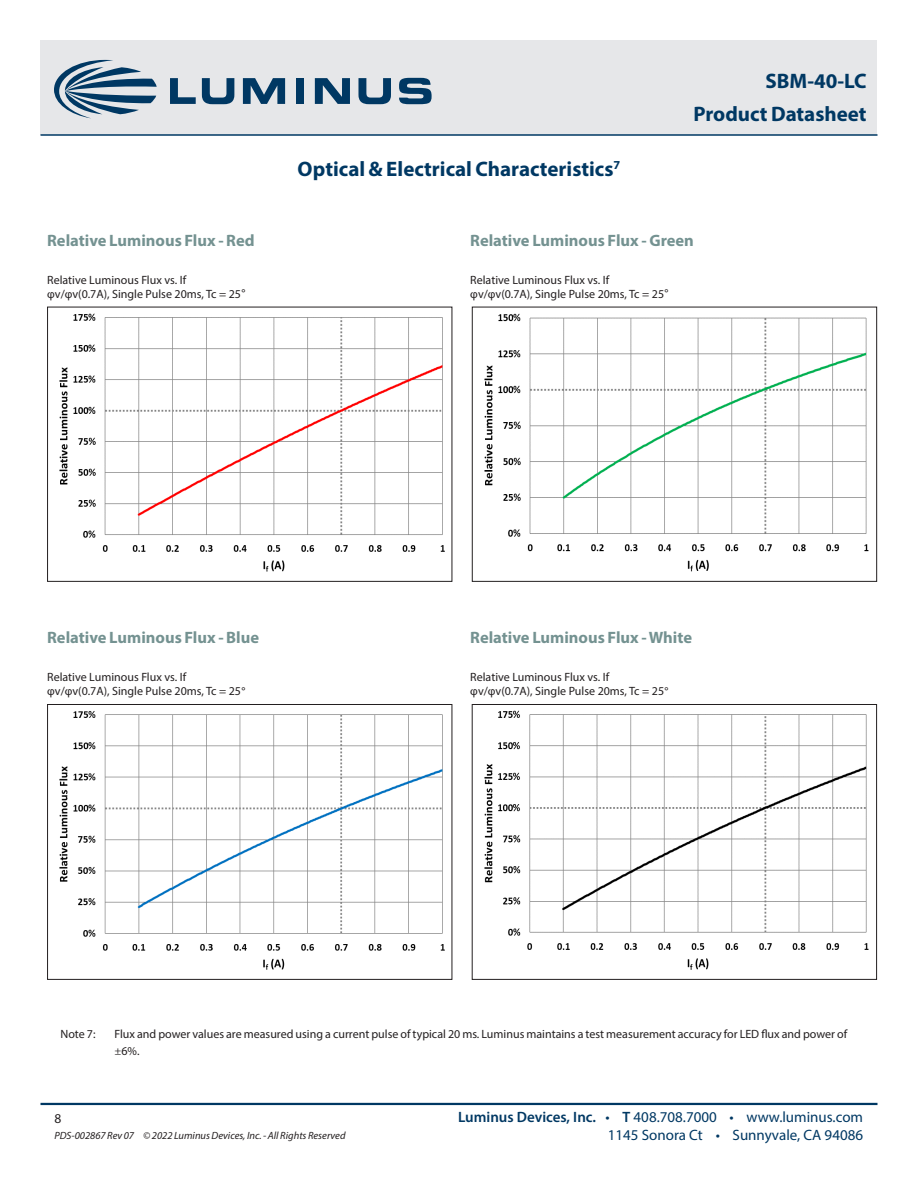
<style>
.page{position:relative;width:918px;height:1188px;background:#fff}
.page>*{position:absolute;margin:0;border:0;box-sizing:border-box;transform-origin:0 0}
.DS_Title1{font:700 21px "Myriad Pro";color:#003863}
.DS_Body{font:700 16.5px "Myriad Pro";color:#749291}
.t1{font:15px "Myriad Pro";color:#003863}
.zzFooterRight2{font:13.5px "Myriad Pro";color:#231f20}
.DS_Body-2{font:12px/16.5px "Myriad Pro";color:#231f20}
.zzFooterRight1{font:italic 10.5px "Myriad Pro";color:#231f20}
.s1{font-family:"Arial"}
.s2{font-family:"Minion Pro"}
.s3{font-weight:600}
</style>
<div class="page">
<div style="left:40px;top:40px;width:838px;height:95px;background:#e6e7e9"></div>
<hr style="left:40px;top:1103px;width:838px;height:2px;background:#003863">
<hr style="left:40px;top:134px;width:838px;height:2px;background:#003863">
<img style="left:59px;top:313px;width:386px;height:259px">
<div style="left:47px;top:307px;width:405px;height:275px;border:1px solid #231f20"></div>
<img style="left:59px;top:711px;width:386px;height:259px">
<div style="left:47px;top:704px;width:405px;height:276px;border:1px solid #231f20"></div>
<img style="left:484px;top:710px;width:385px;height:260px">
<div style="left:472px;top:704px;width:405px;height:276px;border:1px solid #231f20"></div>
<svg style="left:170px;top:78px;width:26px;height:26px"></svg>
<svg style="left:202px;top:78px;width:32px;height:26px"></svg>
<svg style="left:243px;top:78px;width:42px;height:26px"></svg>
<div style="left:296px;top:78px;width:8px;height:26px;background:#003863"></div>
<svg style="left:315px;top:78px;width:35px;height:26px"></svg>
<svg style="left:358px;top:78px;width:33px;height:26px"></svg>
<svg style="left:399px;top:78px;width:33px;height:26px"></svg>
<svg style="left:54px;top:60px;width:103px;height:58px"></svg>
<img style="left:484px;top:313px;width:385px;height:259px">
<div style="left:472px;top:307px;width:405px;height:275px;border:1px solid #231f20"></div>
<p class="DS_Title1" style="left:298px;top:156px;width:324px">Optical &amp; Electrical Characteristics<sup>7</sup></p>
<p class="DS_Title1" style="left:766px;top:67px;width:103px">SBM-40-LC</p>
<p class="DS_Title1" style="left:693px;top:100px;width:175px">Product Datasheet</p>
<p class="DS_Body" style="left:47px;top:229px;width:209px">Relative Luminous Flux - Red</p>
<p class="DS_Body" style="left:470px;top:229px;width:225px">Relative Luminous Flux - Green</p>
<p class="DS_Body-2" style="left:47px;top:271px;width:141px">Relative Luminous Flux vs. If</p>
<p class="DS_Body-2" style="left:47px;top:285px;width:200px">φv/φv(0.7A), Single Pulse 20ms, Tc = 25<span class="s1">°</span></p>
<p class="DS_Body-2" style="left:470px;top:271px;width:141px">Relative Luminous Flux vs. If</p>
<p class="DS_Body-2" style="left:470px;top:285px;width:200px">φv/φv(0.7A), Single Pulse 20ms, Tc = 25<span class="s1">°</span></p>
<p class="DS_Body" style="left:47px;top:627px;width:213px">Relative Luminous Flux - Blue</p>
<p class="DS_Body" style="left:470px;top:627px;width:223px">Relative Luminous Flux - White</p>
<p class="DS_Body-2" style="left:47px;top:668px;width:141px">Relative Luminous Flux vs. If</p>
<p class="DS_Body-2" style="left:47px;top:683px;width:200px">φv/φv(0.7A), Single Pulse 20ms, Tc = 25<span class="s1">°</span></p>
<p class="DS_Body-2" style="left:470px;top:668px;width:141px">Relative Luminous Flux vs. If</p>
<p class="DS_Body-2" style="left:470px;top:683px;width:200px">φv/φv(0.7A), Single Pulse 20ms, Tc = 25<span class="s1">°</span></p>
<p class="DS_Body-2" style="left:60px;top:1026px;width:37px">Note 7:</p>
<p class="DS_Body-2" style="left:114px;top:1026px;width:734px">Flux and power values are measured using a current pulse of typical 20 ms. Luminus maintains a test measurement accuracy for LED flux and power of <span class="s2">±</span>6%.</p>
<p class="zzFooterRight2" style="left:54px;top:1110px;width:8px">8</p>
<p class="zzFooterRight1" style="left:54px;top:1129px;width:293px">PDS-002867 Rev 07 © 2022 Luminus Devices, Inc. - All Rights Reserved</p>
<p class="t1" style="left:458px;top:1108px;width:407px"><span class="s3">Luminus Devices, Inc.</span> • <span class="s3">T</span> 408.708.7000 • www.luminus.com</p>
<p class="t1" style="left:608px;top:1126px;width:257px">1145 Sonora Ct • Sunnyvale, CA 94086</p>
</div>
